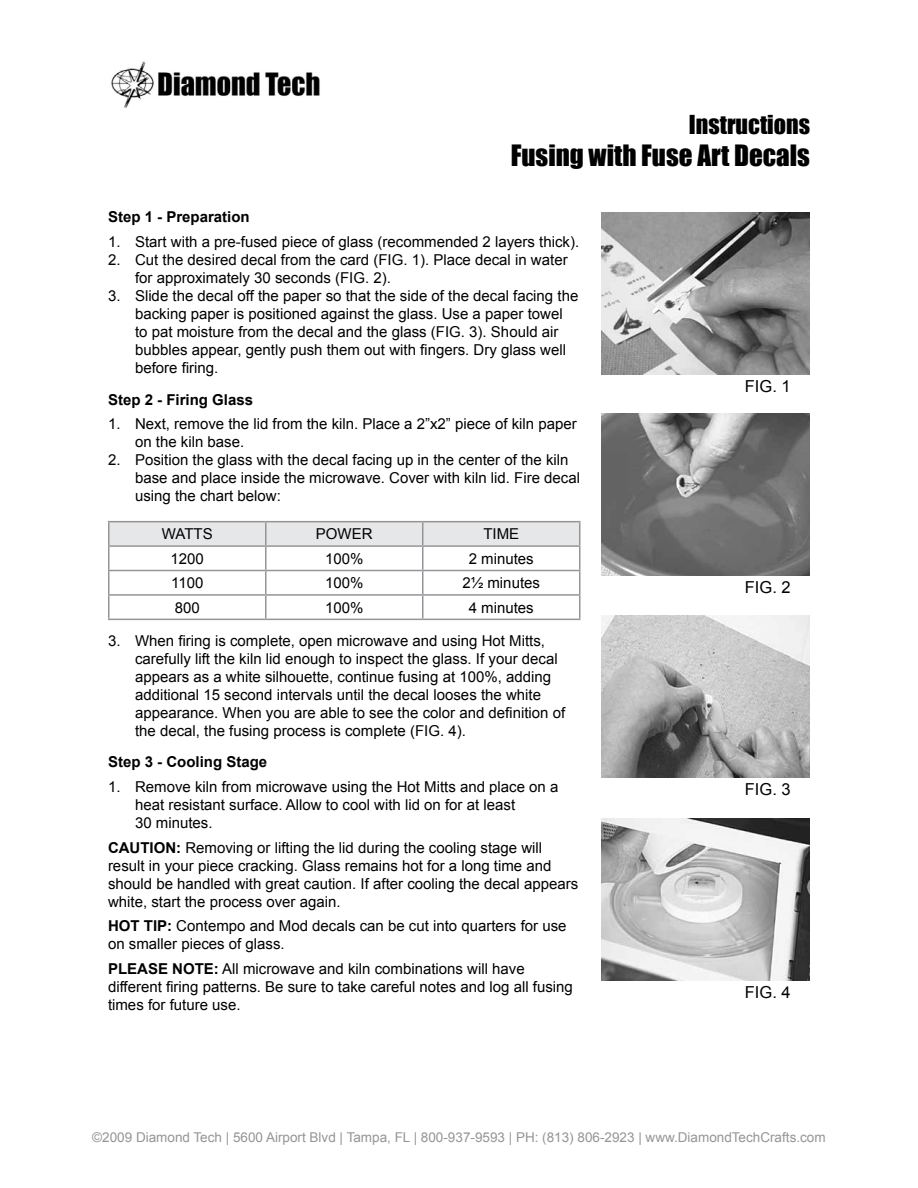
<style>
.page{position:relative;width:918px;height:1188px;background:#fff}
.page>*{position:absolute;margin:0;border:0;box-sizing:border-box;transform-origin:0 0}
.t1{font:27px "Impact";color:#000}
.t2{font:24px "Impact";color:#000}
.t3{font:16.5px "Arial";color:#000}
.t4{font:15px/18px "Arial";color:#000}
.t5{font:700 15px "Arial";color:#000}
.t6{font:13.5px "Arial";color:#939598}
.s1{font-weight:700}
</style>
<div class="page">
<img style="left:111px;top:61px;width:209px;height:47px">
<hr style="left:108px;top:521px;width:158px;height:1px;background:#939598">
<hr style="left:108px;top:522px;width:2px;height:23px;background:#939598">
<hr style="left:266px;top:521px;width:157px;height:1px;background:#939598">
<hr style="left:423px;top:521px;width:158px;height:1px;background:#939598">
<hr style="left:108px;top:545px;width:158px;height:2px;background:#939598">
<hr style="left:423px;top:545px;width:158px;height:2px;background:#939598">
<hr style="left:108px;top:547px;width:2px;height:23px;background:#939598">
<hr style="left:108px;top:570px;width:158px;height:1px;background:#939598">
<hr style="left:108px;top:571px;width:2px;height:23px;background:#939598">
<hr style="left:423px;top:570px;width:158px;height:1px;background:#939598">
<hr style="left:108px;top:594px;width:158px;height:2px;background:#939598">
<hr style="left:108px;top:596px;width:2px;height:23px;background:#939598">
<hr style="left:423px;top:594px;width:158px;height:2px;background:#939598">
<svg style="left:109px;top:522px;width:471px;height:97px"></svg>
<hr style="left:108px;top:619px;width:158px;height:1px;background:#939598">
<hr style="left:266px;top:619px;width:157px;height:1px;background:#939598">
<hr style="left:423px;top:619px;width:158px;height:1px;background:#939598">
<img style="left:601px;top:212px;width:208px;height:162px">
<img style="left:601px;top:413px;width:208px;height:162px">
<img style="left:601px;top:616px;width:208px;height:162px">
<img style="left:601px;top:818px;width:208px;height:162px">
<h2 class="t2" style="left:689px;top:106px;width:123px">Instructions</h2>
<h1 class="t1" style="left:511px;top:135px;width:301px">Fusing with Fuse Art Decals</h1>
<p class="t5" style="left:108px;top:207px;width:143px">Step 1 - Preparation</p>
<p class="t4" style="left:108px;top:233px;width:473px">1. Start with a pre-fused piece of glass (recommended 2 layers thick).</p>
<p class="t4" style="left:135px;top:251px;width:434px;text-indent:-27px">2. Cut the desired decal from the card (FIG. 1). Place decal in water for approximately 30 seconds (FIG. 2).</p>
<p class="t4" style="left:135px;top:287px;width:445px;text-indent:-27px">3. Slide the decal off the paper so that the side of the decal facing the backing paper is positioned against the glass. Use a paper towel to pat moisture from the decal and the glass (FIG. 3). Should air bubbles appear, gently push them out with fingers. Dry glass well before firing.</p>
<p class="t5" style="left:108px;top:390px;width:147px">Step 2 - Firing Glass</p>
<p class="t4" style="left:135px;top:415px;width:443px;text-indent:-27px">1. Next, remove the lid from the kiln. Place a 2”x2” piece of kiln paper on the kiln base.</p>
<p class="t4" style="left:135px;top:451px;width:447px;text-indent:-27px">2. Position the glass with the decal facing up in the center of the kiln base and place inside the microwave. Cover with kiln lid. Fire decal using the chart below:</p>
<p class="t4" style="left:162px;top:525px;width:52px">WATTS</p>
<p class="t4" style="left:316px;top:525px;width:58px">POWER</p>
<p class="t4" style="left:483px;top:525px;width:37px">TIME</p>
<p class="t4" style="left:171px;top:550px;width:35px">1200</p>
<p class="t4" style="left:325px;top:550px;width:40px">100%</p>
<p class="t4" style="left:469px;top:550px;width:67px">2 minutes</p>
<p class="t4" style="left:171px;top:574px;width:34px">1100</p>
<p class="t4" style="left:325px;top:574px;width:40px">100%</p>
<p class="t4" style="left:462px;top:574px;width:79px">2½ minutes</p>
<p class="t4" style="left:175px;top:598px;width:27px">800</p>
<p class="t4" style="left:325px;top:598px;width:40px">100%</p>
<p class="t4" style="left:469px;top:598px;width:67px">4 minutes</p>
<p class="t4" style="left:135px;top:631px;width:432px;text-indent:-27px">3. When firing is complete, open microwave and using Hot Mitts, carefully lift the kiln lid enough to inspect the glass. If your decal appears as a white silhouette, continue fusing at 100%, adding additional 15 second intervals until the decal looses the white appearance. When you are able to see the color and definition of the decal, the fusing process is complete (FIG. 4).</p>
<p class="t5" style="left:108px;top:752px;width:161px">Step 3 - Cooling Stage</p>
<p class="t4" style="left:135px;top:778px;width:425px;text-indent:-27px">1. Remove kiln from microwave using the Hot Mitts and place on a heat resistant surface. Allow to cool with lid on for at least<br>30 minutes.</p>
<p class="t4" style="left:108px;top:838px;width:472px"><span class="s1">CAUTION:</span> Removing or lifting the lid during the cooling stage will result in your piece cracking. Glass remains hot for a long time and should be handled with great caution. If after cooling the decal appears white, start the process over again.</p>
<p class="t4" style="left:108px;top:917px;width:460px"><span class="s1">HOT TIP:</span> Contempo and Mod decals can be cut into quarters for use on smaller pieces of glass.</p>
<p class="t4" style="left:108px;top:960px;width:466px"><span class="s1">PLEASE NOTE:</span> All microwave and kiln combinations will have different firing patterns. Be sure to take careful notes and log all fusing times for future use.</p>
<p class="t3" style="left:745px;top:375px;width:47px">FIG. 1</p>
<p class="t3" style="left:745px;top:576px;width:47px">FIG. 2</p>
<p class="t3" style="left:745px;top:778px;width:47px">FIG. 3</p>
<p class="t3" style="left:745px;top:981px;width:47px">FIG. 4</p>
<p class="t6" style="left:92px;top:1129px;width:735px">©2009 Diamond Tech | 5600 Airport Blvd | Tampa, FL | 800-937-9593 | PH: (813) 806-2923 | www.DiamondTechCrafts.com</p>
</div>
